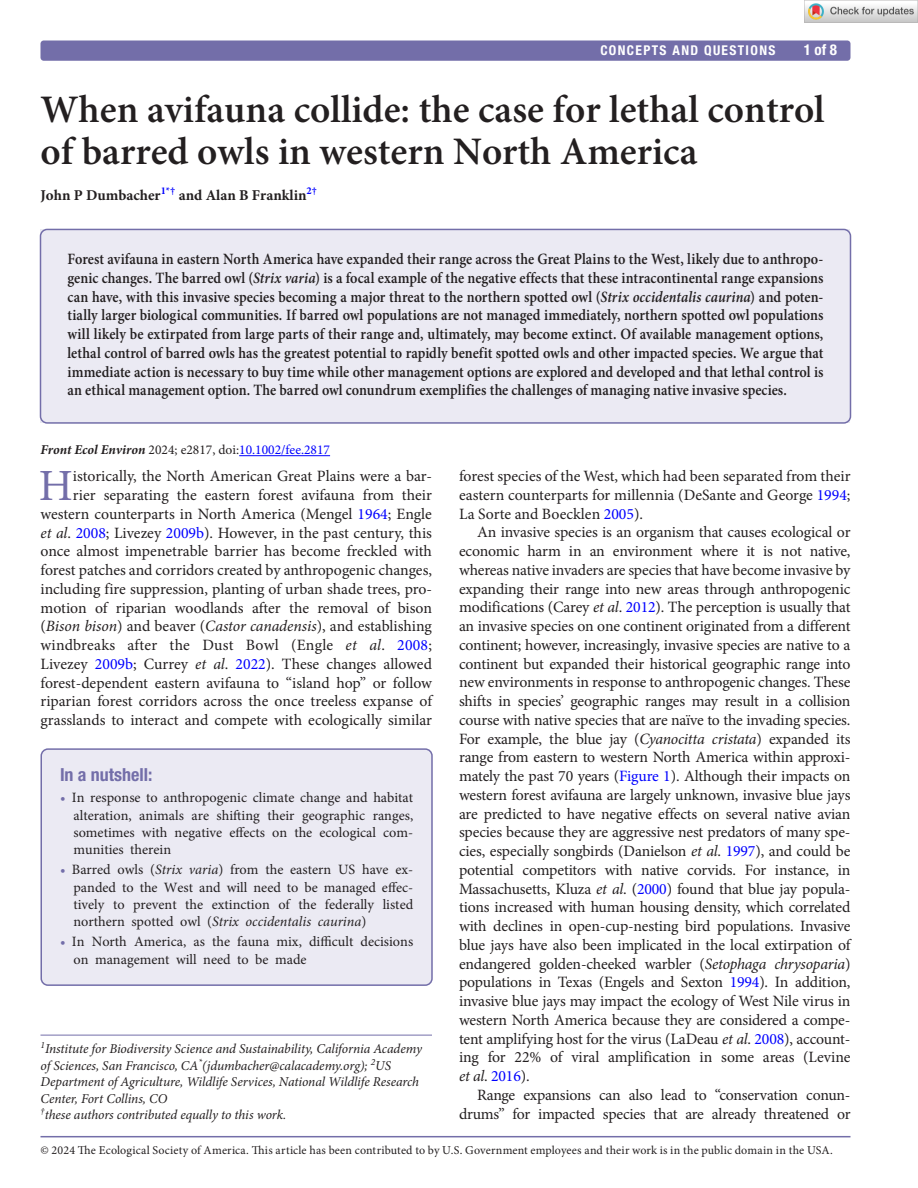
<style>
.page{position:relative;width:918px;height:1188px;background:#fff}
.page>*{position:absolute;margin:0;border:0;box-sizing:border-box;transform-origin:0 0}
.t1{font:44.55px "Minion Pro";color:#736ea9}
.t2{font:600 39px/42px "Minion Pro";color:#231f20}
.t3{font:700 condensed 18px "Helvetica Neue LT Std";color:#736ea9}
.t4{font:15.75px/18.8px "Minion Pro";letter-spacing:-.005em;color:#231f20;text-align:right}
.t5{font:600 15.75px/18.8px "Minion Pro";letter-spacing:.005em;color:#231f20;text-align:justify;scale:.9 1}
.t6{font:700 15px "Minion Pro";color:#231f20}
.t7{font:700 condensed 15px "Helvetica Neue LT Std";color:#fff}
.t8{font:14.25px/17.2px "Minion Pro";color:#231f20;text-align:justify}
.t9{font:italic 13.5px/16.5px "Minion Pro";letter-spacing:-.01em;color:#231f20}
.t10{font:italic 700 13.5px "Minion Pro";color:#231f20}
.t11{font:700 condensed 13.5px "Helvetica Neue LT Std";letter-spacing:.1em;color:#fff}
.t12{font:12px "Minion Pro";letter-spacing:.01em;color:#231f20}
.s1{font-style:italic}
.s2{font-weight:400;font-style:normal}
.s3{font-weight:400;font-style:normal;color:#00f}
.s4{color:#00f}
.s5{color:#736ea9}
</style>
<div class="page">
<div style="left:40px;top:40px;width:811px;height:21px;background:#736ea9;border-radius:3px"></div>
<hr style="left:40px;top:1136px;width:810px;height:1px;background:#736ea9">
<div style="left:40px;top:229px;width:810px;height:194px;background:#ebeaf3"></div>
<div style="left:40px;top:229px;width:811px;height:195px;border:2px solid #736ea9;border-radius:7px"></div>
<hr style="left:239px;top:455px;width:91px;height:1px;background:#00f">
<hr style="left:40px;top:1035px;width:392px;height:1px;background:#736ea9">
<div style="left:41px;top:749px;width:391px;height:236px;background:#ebeaf3;border-radius:7px"></div>
<div style="left:40px;top:748px;width:393px;height:238px;border:2px solid #736ea9;border-radius:7px"></div>
<img style="left:804px;top:0;width:114px;height:22px">
<p class="t11" style="left:600px;top:42px;width:177px">CONCEPTS AND QUESTIONS</p>
<p class="t7" style="left:804px;top:41px;width:35px">1 of 8</p>
<h2 class="t2" style="left:40px;top:89px;width:786px">When avifauna collide: the case for lethal control of barred owls in western North America</h2>
<p class="t6" style="left:40px;top:185px;width:278px">John P Dumbacher<sup>1*†</sup> and Alan B Franklin<sup>2†</sup></p>
<p class="t5" style="left:67px;top:250px;width:842px">Forest avifauna in eastern North America have expanded their range across the Great Plains to the West, likely due to anthropo&shy;genic changes. The barred owl (<span class="s1">Strix varia</span>) is a focal example of the negative effects that these intracontinental range expansions can have, with this invasive species becoming a major threat to the northern spotted owl (<span class="s1">Strix occidentalis caurina</span>) and poten&shy;tially larger biological communities. If barred owl populations are not managed immediately, northern spotted owl populations will likely be extirpated from large parts of their range and, ultimately, may become extinct. Of available management options, lethal control of barred owls has the greatest potential to rapidly benefit spotted owls and other impacted species. We argue that immediate action is necessary to buy time while other management options are explored and developed and that lethal control is an ethical management option. The barred owl conundrum exemplifies the challenges of managing native invasive species.</p>
<p class="t10" style="left:40px;top:440px;width:291px">Front Ecol Environ <span class="s2">2024; e2817, doi:</span><span class="s3">10.1002/fee.2817</span></p>
<h1 class="t1" style="left:39px;top:456px;width:36px">H</h1>
<p class="t4" style="left:41px;top:467px;width:393px">istorically, the North American Great Plains were a bar-<br>rier separating the eastern forest avifauna from their western counterparts in North America (Mengel <span class="s4">1964</span>; Engle <span class="s1">et al</span>. <span class="s4">2008</span>; Livezey <span class="s4">2009b</span>). However, in the past century, this once almost impenetrable barrier has become freckled with forest patches and corridors created by anthropogenic changes, including fire suppression, planting of urban shade trees, pro&shy;motion of riparian woodlands after the removal of bison (<span class="s1">Bison bison</span>) and beaver (<span class="s1">Castor canadensis</span>), and establishing windbreaks after the Dust Bowl (Engle <span class="s1">et al</span>. <span class="s4">2008</span>; Livezey <span class="s4">2009b</span>; Currey <span class="s1">et al</span>. <span class="s4">2022</span>). These changes allowed forest-dependent eastern avifauna to “island hop” or follow riparian forest corridors across the once treeless expanse of grasslands to interact and compete with ecologically similar</p>
<p class="t4" style="left:459px;top:467px;width:393px;text-align:justify">forest species of the West, which had been separated from their eastern counterparts for millennia (DeSante and George <span class="s4">1994</span>; La Sorte and Boecklen <span class="s4">2005</span>).</p>
<p class="t4" style="left:459px;top:523px;width:393px;text-align:justify;text-indent:18px">An invasive species is an organism that causes ecological or economic harm in an environment where it is not native, whereas native invaders are species that have become invasive by expanding their range into new areas through anthropogenic modifications (Carey <span class="s1">et al</span>. <span class="s4">2012</span>). The perception is usually that an invasive species on one continent originated from a different continent; however, increasingly, invasive species are native to a continent but expanded their historical geographic range into new environments in response to anthropogenic changes. These shifts in species’ geographic ranges may result in a collision course with native species that are naïve to the invading species.<br>For example, the blue jay (<span class="s1">Cyanocitta cristata</span>) expanded its range from eastern to western North America within approxi&shy;mately the past 70 years (<span class="s4">Figure 1</span>). Although their impacts on western forest avifauna are largely unknown, invasive blue jays are predicted to have negative effects on several native avian species because they are aggressive nest predators of many spe&shy;cies, especially songbirds (Danielson <span class="s1">et al</span>. <span class="s4">1997</span>), and could be potential competitors with native corvids. For instance, in Massachusetts, Kluza <span class="s1">et al</span>. (<span class="s4">2000</span>) found that blue jay popula&shy;tions increased with human housing density, which correlated with declines in open-cup-nesting bird populations. Invasive blue jays have also been implicated in the local extirpation of endangered golden-cheeked warbler (<span class="s1">Setophaga chrysoparia</span>) populations in Texas (Engels and Sexton <span class="s4">1994</span>). In addition, invasive blue jays may impact the ecology of West Nile virus in western North America because they are considered a compe&shy;tent amplifying host for the virus (LaDeau <span class="s1">et al</span>. <span class="s4">2008</span>), account&shy;ing for 22% of viral amplification in some areas (Levine <span class="s1">et al</span>. <span class="s4">2016</span>).</p>
<p class="t4" style="left:459px;top:1085px;width:393px">Range expansions can also lead to “conservation conun&shy;drums” for impacted species that are already threatened or</p>
<p class="t3" style="left:60px;top:763px;width:94px">In a nutshell:</p>
<p class="t8" style="left:73px;top:789px;width:341px;text-indent:-13px"><span class="s5">•</span> In response to anthropogenic climate change and habitat alteration, animals are shifting their geographic ranges, sometimes with negative effects on the ecological com&shy;munities therein</p>
<p class="t8" style="left:73px;top:861px;width:341px;text-indent:-13px"><span class="s5">•</span> Barred owls (<span class="s1">Strix varia</span>) from the eastern US have ex&shy;panded to the West and will need to be managed effec&shy;tively to prevent the extinction of the federally listed northern spotted owl (<span class="s1">Strix occidentalis caurina</span>)</p>
<p class="t8" style="left:73px;top:933px;width:341px;text-indent:-13px"><span class="s5">•</span> In North America, as the fauna mix, difficult decisions on management will need to be made</p>
<p class="t9" style="left:40px;top:1041px;width:383px"><sup>1</sup>Institute for Biodiversity Science and Sustainability, California Academy of Sciences, San Francisco, CA<sup>*</sup>(jdumbacher@calacademy.org); <sup>2</sup>US Department of Agriculture, Wildlife Services, National Wildlife Research Center, Fort Collins, CO<br><sup>†</sup>these authors contributed equally to this work.</p>
<p class="t12" style="left:40px;top:1142px;width:794px">© 2024 The Ecological Society of America. This article has been contributed to by U.S. Government employees and their work is in the public domain in the USA.</p>
</div>
